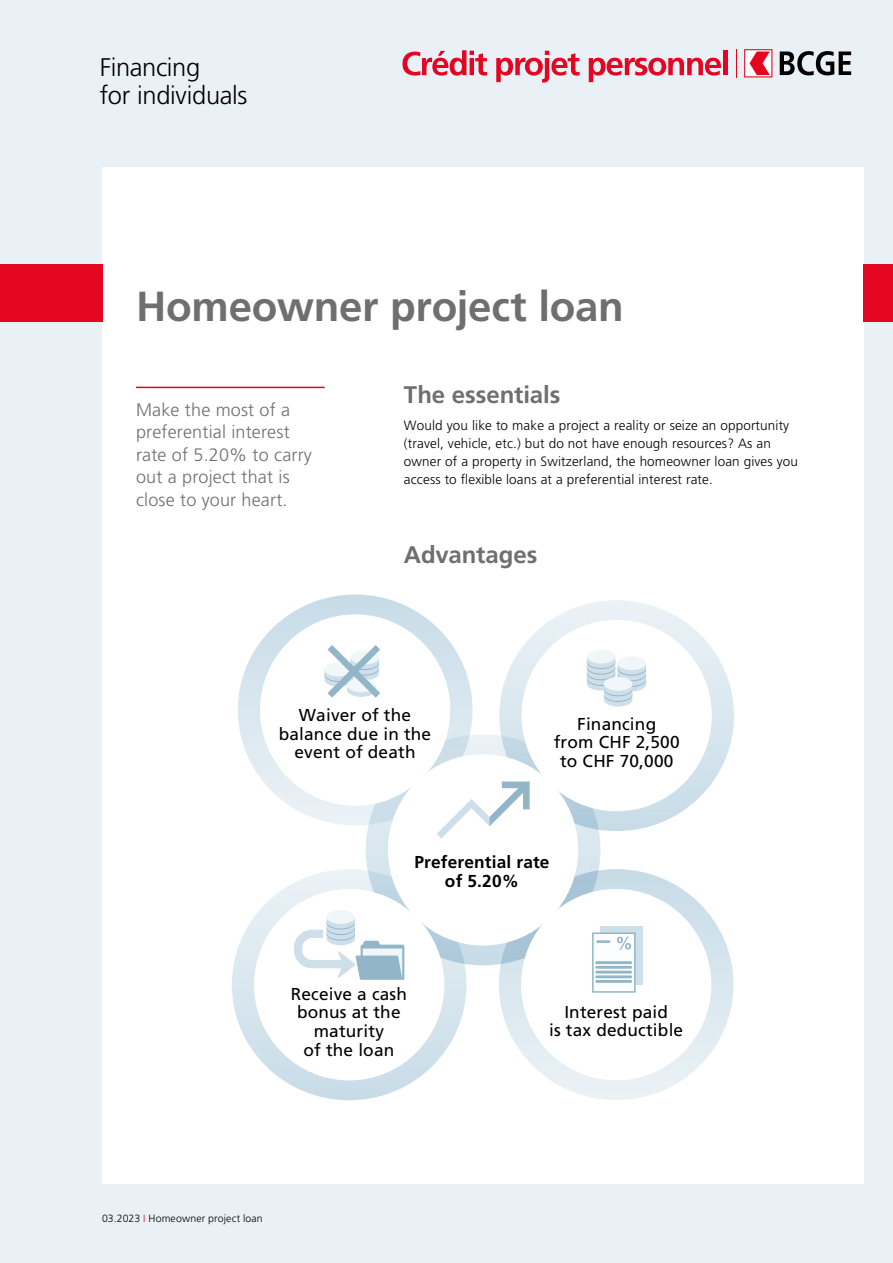
<style>
.page{position:relative;width:893px;height:1263px;background:#eaf1f6}
.page>*{position:absolute;margin:0;border:0;box-sizing:border-box;transform-origin:0 0}
.t1{font:700 42px "Frutiger LT Std";letter-spacing:-.005em;color:#706f6f}
.t2{font:300 25.5px/28.5px "Frutiger LT Std";letter-spacing:-.015em;color:#000}
.t3{font:700 24px "Frutiger LT Std";letter-spacing:-.005em;color:#706f6f}
.t4{font:300 18px/22.5px "Frutiger LT Std";letter-spacing:.01em;color:#706f6f}
.t5{font:17.25px/18.8px "Frutiger LT Std";letter-spacing:.01em;color:#000;text-align:center}
.t6{font:700 17.25px/18.8px "Frutiger LT Std";letter-spacing:.01em;color:#000;text-align:center}
.t7{font:300 13.5px/18px "Frutiger LT Std";letter-spacing:.01em;color:#000}
.t8{font:300 10.5px "Frutiger LT Std";letter-spacing:.015em;color:#000}
.s1{color:#e40521}
</style>
<div class="page">
<div style="left:102px;top:167px;width:761px;height:1016px;background:#fff"></div>
<div style="left:232px;top:869px;width:234px;height:231px;background:linear-gradient(to bottom,#ecf3f7,#c8dce8);border-radius:50%"></div>
<div style="left:499px;top:869px;width:235px;height:231px;background:linear-gradient(to bottom,#c8dce8,#ecf3f7);border-radius:50%"></div>
<div style="left:238px;top:594px;width:234px;height:231px;background:linear-gradient(to bottom,#c8dce8,#ebf2f6);border-radius:50%"></div>
<div style="left:499px;top:600px;width:235px;height:231px;background:linear-gradient(to bottom,#ecf3f7,#c8dce8);border-radius:50%"></div>
<svg style="left:366px;top:734px;width:234px;height:231px;background:#c8dbe7"></svg>
<div style="left:388px;top:754px;width:190px;height:191px;background:#fff;border-radius:50%"></div>
<div style="left:522px;top:620px;width:190px;height:191px;background:#fff;border-radius:50%"></div>
<div style="left:260px;top:614px;width:190px;height:192px;background:#fff;border-radius:50%"></div>
<div style="left:521px;top:889px;width:190px;height:191px;background:#fff;border-radius:50%"></div>
<div style="left:254px;top:889px;width:190px;height:191px;background:#fff;border-radius:50%"></div>
<div style="left:0;top:264px;width:102px;height:57px;background:#e40521"></div>
<div style="left:863px;top:264px;width:30px;height:57px;background:#e40521"></div>
<hr style="left:136px;top:387px;width:189px;height:1px;background:#e40521">
<svg style="left:437px;top:782px;width:93px;height:56px"></svg>
<div style="left:587px;top:650px;width:28px;height:13px;background:#f1f6f9;border-radius:50%"></div>
<svg style="left:587px;top:656px;width:59px;height:50px"></svg>
<div style="left:604px;top:677px;width:28px;height:14px;background:#f1f6f9;border-radius:50%"></div>
<div style="left:600px;top:926px;width:42px;height:59px;background:#cedfea"></div>
<div style="left:592px;top:932px;width:44px;height:61px;background:#fcfdfe;border:2px solid #92b6c8"></div>
<hr style="left:596px;top:940px;width:14px;height:3px;background:#92b6c8">
<hr style="left:597px;top:961px;width:34px;height:3px;background:#92b6c8">
<hr style="left:597px;top:966px;width:34px;height:3px;background:#92b6c8">
<hr style="left:597px;top:971px;width:34px;height:2px;background:#92b6c8">
<hr style="left:597px;top:975px;width:34px;height:3px;background:#92b6c8">
<hr style="left:597px;top:980px;width:34px;height:3px;background:#92b6c8">
<svg style="left:617px;top:936px;width:14px;height:14px"></svg>
<div style="left:326px;top:910px;width:29px;height:14px;background:#f1f6f9;border-radius:50%"></div>
<svg style="left:294px;top:918px;width:111px;height:62px"></svg>
<svg style="left:744px;top:49px;width:28px;height:28px"></svg>
<svg style="left:780px;top:51px;width:71px;height:24px"></svg>
<svg style="left:402px;top:50px;width:85px;height:26px"></svg>
<svg style="left:496px;top:51px;width:84px;height:32px"></svg>
<svg style="left:589px;top:58px;width:132px;height:24px"></svg>
<div style="left:723px;top:50px;width:5px;height:25px;background:#e40521"></div>
<svg style="left:736px;top:49px;width:1px;height:29px"></svg>
<svg style="left:324px;top:645px;width:56px;height:53px"></svg>
<h2 class="t2" style="left:100px;top:53px;width:149px">Financing<br>for individuals</h2>
<h1 class="t1" style="left:136px;top:282px;width:489px">Homeowner project loan</h1>
<h3 class="t4" style="left:136px;top:399px;width:177px">Make the most of a preferential interest rate of 5.20% to carry out a project that is close to your heart.</h3>
<h3 class="t3" style="left:404px;top:381px;width:158px">The essentials</h3>
<p class="t7" style="left:404px;top:416px;width:396px">Would you like to make a project a reality or seize an opportunity (travel, vehicle, etc.) but do not have enough resources? As an owner of a property in Switzerland, the homeowner loan gives you access to flexible loans at a preferential interest rate.</p>
<h3 class="t3" style="left:404px;top:540px;width:135px">Advantages</h3>
<p class="t5" style="left:279px;top:705px;width:154px">Waiver of the balance due in the event of death</p>
<p class="t5" style="left:554px;top:714px;width:127px">Financing<br>from CHF 2,500 to CHF 70,000</p>
<p class="t6" style="left:414px;top:853px;width:137px">Preferential rate of 5.20%</p>
<p class="t5" style="left:291px;top:984px;width:118px">Receive a cash bonus at the maturity<br>of the loan</p>
<p class="t5" style="left:549px;top:1002px;width:136px">Interest paid<br>is tax deductible</p>
<p class="t8" style="left:102px;top:1212px;width:162px">03.2023 <span class="s1">I</span> Homeowner project loan</p>
</div>
